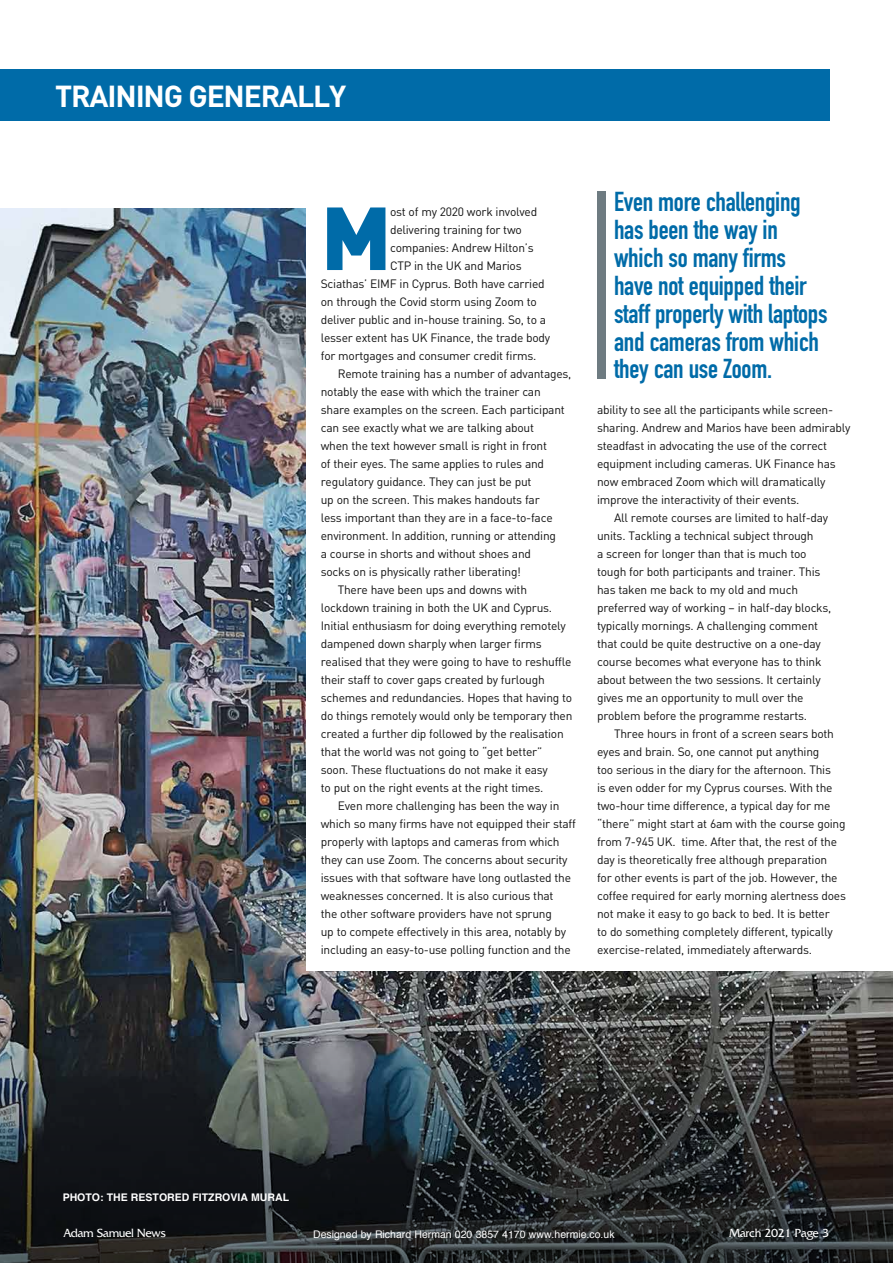
<style>
.page{position:relative;width:893px;height:1263px;background:#fff}
.page>*{position:absolute;margin:0;border:0;box-sizing:border-box;transform-origin:0 0}
.t1{font:900 87.9px "DIN";color:#006ba8}
.t2{font:700 30px "DIN";letter-spacing:-.04em;color:#fff}
.t3{font:700 27px/27.9px "DIN Condensed";letter-spacing:-.01em;color:#006ba8}
.t4{font:12px "DIN";letter-spacing:-.02em;color:#121212}
.t5{font:12px "Friz Quadrata IT Cby BT";letter-spacing:-.04em;color:#fff}
.t6{font:10.5px "Helvetica";color:#fff}
.t7{font:700 10.5px "Helvetica";color:#fff}
</style>
<div class="page">
<img style="left:0;top:208px;width:306px;height:751px">
<svg style="left:0;top:959px;width:893px;height:304px;background:#343839"></svg>
<div style="left:307px;top:169px;width:586px;height:802px;background:#fff"></div>
<div style="left:0;top:70px;width:829px;height:51px;background:#006ba8"></div>
<div style="left:597px;top:191px;width:9px;height:188px;background:#6e7b81"></div>
<h2 class="t2" style="left:55px;top:76px;width:293px">TRAINING GENERALLY</h2>
<h1 class="t1" style="left:321px;top:179px;width:72px">M</h1>
<p class="t4" style="left:390px;top:204px;width:149px">ost of my 2020 work involved</p>
<p class="t4" style="left:390px;top:222px;width:133px">delivering training for two</p>
<p class="t4" style="left:390px;top:240px;width:145px">companies: Andrew Hilton’s</p>
<p class="t4" style="left:390px;top:258px;width:133px">CTP in the UK and Marios</p>
<p class="t4" style="left:321px;top:276px;width:225px">Sciathas’ EIMF in Cyprus. Both have carried</p>
<p class="t4" style="left:321px;top:294px;width:218px">on through the Covid storm using Zoom to</p>
<p class="t4" style="left:321px;top:312px;width:227px">deliver public and in-house training. So, to a</p>
<p class="t4" style="left:321px;top:330px;width:231px">lesser extent has UK Finance, the trade body</p>
<p class="t4" style="left:321px;top:348px;width:217px">for mortgages and consumer credit firms.</p>
<p class="t4" style="left:338px;top:366px;width:235px">Remote training has a number of advantages,</p>
<p class="t4" style="left:321px;top:384px;width:221px">notably the ease with which the trainer can</p>
<p class="t4" style="left:321px;top:402px;width:246px">share examples on the screen. Each participant</p>
<p class="t4" style="left:321px;top:420px;width:215px">can see exactly what we are talking about</p>
<p class="t4" style="left:321px;top:438px;width:228px">when the text however small is right in front</p>
<p class="t4" style="left:321px;top:456px;width:225px">of their eyes. The same applies to rules and</p>
<p class="t4" style="left:321px;top:474px;width:212px">regulatory guidance. They can just be put</p>
<p class="t4" style="left:321px;top:492px;width:220px">up on the screen. This makes handouts far</p>
<p class="t4" style="left:321px;top:510px;width:233px">less important than they are in a face-to-face</p>
<p class="t4" style="left:321px;top:528px;width:237px">environment. In addition, running or attending</p>
<p class="t4" style="left:321px;top:546px;width:212px">a course in shorts and without shoes and</p>
<p class="t4" style="left:321px;top:564px;width:202px">socks on is physically rather liberating!</p>
<p class="t4" style="left:338px;top:582px;width:191px">There have been ups and downs with</p>
<p class="t4" style="left:321px;top:600px;width:233px">lockdown training in both the UK and Cyprus.</p>
<p class="t4" style="left:321px;top:618px;width:247px">Initial enthusiasm for doing everything remotely</p>
<p class="t4" style="left:321px;top:636px;width:223px">dampened down sharply when larger firms</p>
<p class="t4" style="left:321px;top:654px;width:252px">realised that they were going to have to reshuffle</p>
<p class="t4" style="left:321px;top:672px;width:225px">their staff to cover gaps created by furlough</p>
<p class="t4" style="left:321px;top:690px;width:253px">schemes and redundancies. Hopes that having to</p>
<p class="t4" style="left:321px;top:708px;width:253px">do things remotely would only be temporary then</p>
<p class="t4" style="left:321px;top:726px;width:245px">created a further dip followed by the realisation</p>
<p class="t4" style="left:321px;top:744px;width:223px">that the world was not going to “get better”</p>
<p class="t4" style="left:321px;top:762px;width:229px">soon. These fluctuations do not make it easy</p>
<p class="t4" style="left:321px;top:780px;width:224px">to put on the right events at the right times.</p>
<p class="t4" style="left:338px;top:798px;width:223px">Even more challenging has been the way in</p>
<p class="t4" style="left:321px;top:816px;width:256px">which so many firms have not equipped their staff</p>
<p class="t4" style="left:321px;top:834px;width:240px">properly with laptops and cameras from which</p>
<p class="t4" style="left:321px;top:852px;width:248px">they can use Zoom. The concerns about security</p>
<p class="t4" style="left:321px;top:870px;width:252px">issues with that software have long outlasted the</p>
<p class="t4" style="left:321px;top:888px;width:234px">weaknesses concerned. It is also curious that</p>
<p class="t4" style="left:321px;top:906px;width:233px">the other software providers have not sprung</p>
<p class="t4" style="left:321px;top:924px;width:247px">up to compete effectively in this area, notably by</p>
<p class="t4" style="left:321px;top:942px;width:251px">including an easy-to-use polling function and the</p>
<h3 class="t3" style="left:614px;top:188px;width:215px">Even more challenging has been the way in which so many firms have not equipped their staff properly with laptops and cameras from which they can use Zoom.</h3>
<p class="t4" style="left:597px;top:402px;width:238px">ability to see all the participants while screen-</p>
<p class="t4" style="left:597px;top:420px;width:255px">sharing. Andrew and Marios have been admirably</p>
<p class="t4" style="left:597px;top:438px;width:232px">steadfast in advocating the use of the correct</p>
<p class="t4" style="left:597px;top:456px;width:240px">equipment including cameras. UK Finance has</p>
<p class="t4" style="left:597px;top:474px;width:230px">now embraced Zoom which will dramatically</p>
<p class="t4" style="left:597px;top:492px;width:204px">improve the interactivity of their events.</p>
<p class="t4" style="left:614px;top:510px;width:216px">All remote courses are limited to half-day</p>
<p class="t4" style="left:597px;top:528px;width:218px">units. Tackling a technical subject through</p>
<p class="t4" style="left:597px;top:546px;width:211px">a screen for longer than that is much too</p>
<p class="t4" style="left:597px;top:564px;width:225px">tough for both participants and trainer. This</p>
<p class="t4" style="left:597px;top:582px;width:203px">has taken me back to my old and much</p>
<p class="t4" style="left:597px;top:600px;width:236px">preferred way of working – in half-day blocks,</p>
<p class="t4" style="left:597px;top:618px;width:223px">typically mornings. A challenging comment</p>
<p class="t4" style="left:597px;top:636px;width:225px">that could be quite destructive on a one-day</p>
<p class="t4" style="left:597px;top:654px;width:226px">course becomes what everyone has to think</p>
<p class="t4" style="left:597px;top:672px;width:225px">about between the two sessions. It certainly</p>
<p class="t4" style="left:597px;top:690px;width:208px">gives me an opportunity to mull over the</p>
<p class="t4" style="left:597px;top:708px;width:211px">problem before the programme restarts.</p>
<p class="t4" style="left:614px;top:726px;width:221px">Three hours in front of a screen sears both</p>
<p class="t4" style="left:597px;top:744px;width:224px">eyes and brain. So, one cannot put anything</p>
<p class="t4" style="left:597px;top:762px;width:235px">too serious in the diary for the afternoon. This</p>
<p class="t4" style="left:597px;top:780px;width:237px">is even odder for my Cyprus courses. With the</p>
<p class="t4" style="left:597px;top:798px;width:235px">two-hour time difference, a typical day for me</p>
<p class="t4" style="left:597px;top:816px;width:250px">“there” might start at 6am with the course going</p>
<p class="t4" style="left:597px;top:834px;width:241px">from 7-945 UK. time. After that, the rest of the</p>
<p class="t4" style="left:597px;top:852px;width:232px">day is theoretically free although preparation</p>
<p class="t4" style="left:597px;top:870px;width:242px">for other events is part of the job. However, the</p>
<p class="t4" style="left:597px;top:888px;width:250px">coffee required for early morning alertness does</p>
<p class="t4" style="left:597px;top:906px;width:234px">not make it easy to go back to bed. It is better</p>
<p class="t4" style="left:597px;top:924px;width:237px">to do something completely different, typically</p>
<p class="t4" style="left:597px;top:942px;width:217px">exercise-related, immediately afterwards.</p>
<p class="t7" style="left:63px;top:1189px;width:228px">PHOTO: THE RESTORED FITZROVIA MURAL</p>
<p class="t5" style="left:64px;top:1225px;width:104px">Adam Samuel News</p>
<p class="t6" style="left:313px;top:1226px;width:303px">Designed by Richard Herman 020 3857 4170 www.hermie.co.uk</p>
<p class="t5" style="left:729px;top:1225px;width:102px">March 2021 Page 3</p>
</div>
